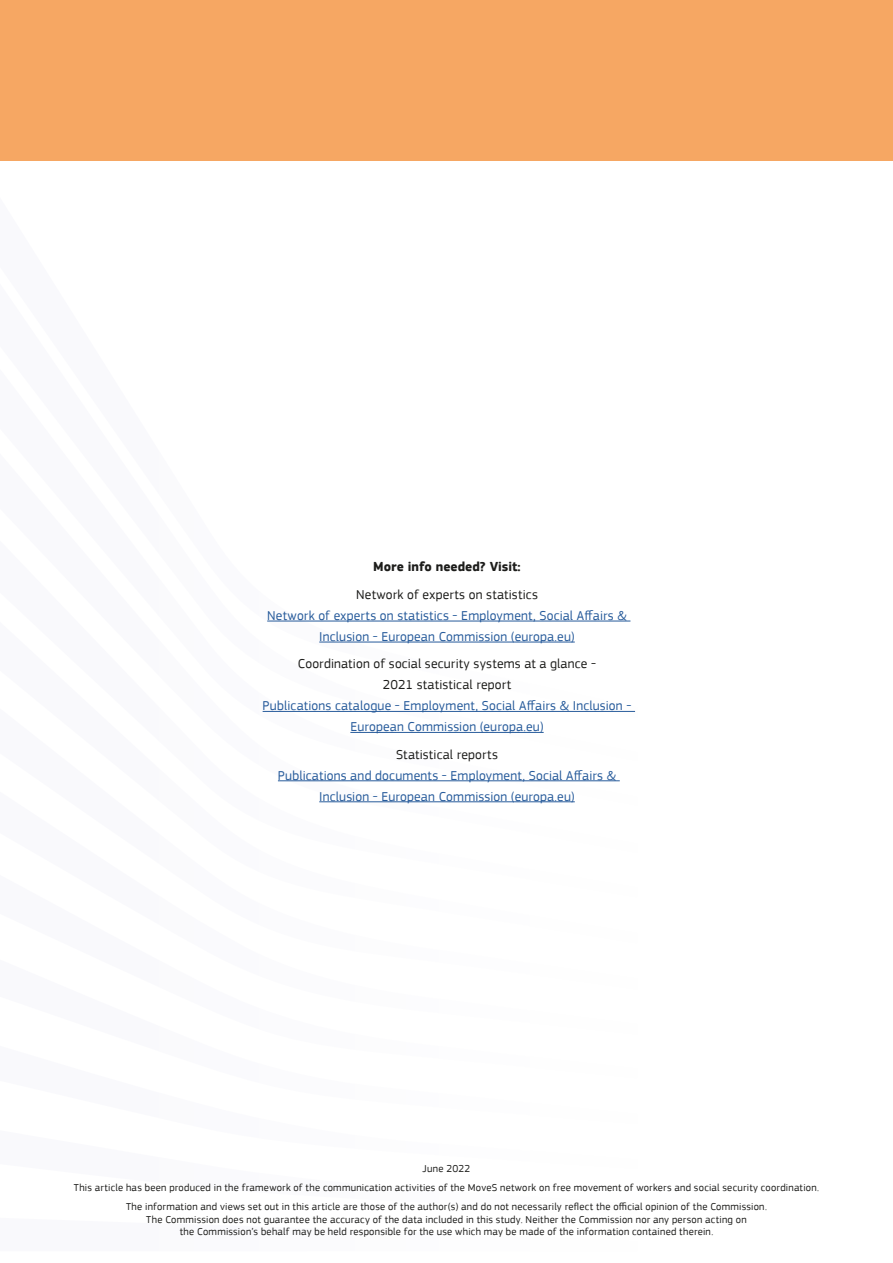
<style>
.page{position:relative;width:893px;height:1263px;background:#fff}
.page>*{position:absolute;margin:0;border:0;box-sizing:border-box;transform-origin:0 0}
.t1{font:13.5px/21px "PF Square Sans Pro";letter-spacing:.015em;color:#275b9b;text-align:center}
.t2{font:13.5px/21px "PF Square Sans Pro";letter-spacing:.015em;color:#1d1d1b;text-align:center}
.t3{font:700 13.5px "PF Square Sans Pro";color:#1d1d1b}
.t4{font:10.5px/18.9px "PF Square Sans Pro";letter-spacing:.025em;color:#1d1d1b;text-align:center}
</style>
<div class="page">
<svg style="left:262px;top:620px;width:374px;height:183px"></svg>
<div style="left:0;top:0;width:893px;height:161px;background:#f6a763"></div>
<hr style="left:267px;top:621px;width:363px;height:1px;background:#275b9b">
<hr style="left:319px;top:642px;width:256px;height:1px;background:#275b9b">
<hr style="left:263px;top:711px;width:372px;height:1px;background:#275b9b">
<hr style="left:350px;top:732px;width:194px;height:1px;background:#275b9b">
<hr style="left:278px;top:780px;width:342px;height:1px;background:#275b9b">
<hr style="left:319px;top:801px;width:256px;height:1px;background:#275b9b">
<p class="t3" style="left:373px;top:559px;width:149px">More info needed? Visit:</p>
<p class="t2" style="left:356px;top:584px;width:183px">Network of experts on statistics</p>
<p class="t1" style="left:267px;top:605px;width:361px">Network of experts on statistics - Employment, Social Affairs &amp;<br>Inclusion - European Commission (europa.eu)</p>
<p class="t2" style="left:298px;top:653px;width:300px">Coordination of social security systems at a glance -<br>2021 statistical report</p>
<p class="t1" style="left:263px;top:695px;width:370px">Publications catalogue - Employment, Social Affairs &amp; Inclusion -<br>European Commission (europa.eu)</p>
<p class="t2" style="left:396px;top:744px;width:103px">Statistical reports</p>
<p class="t1" style="left:278px;top:765px;width:340px">Publications and documents - Employment, Social Affairs &amp;<br>Inclusion - European Commission (europa.eu)</p>
<p class="t4" style="left:74px;top:1159px;width:747px">June 2022<br>This article has been produced in the framework of the communication activities of the MoveS network on free movement of workers and social security coordination.<br>The information and views set out in this article are those of the author(s) and do not necessarily reflect the official opinion of the Commission.</p>
<p class="t4" style="left:146px;top:1213px;width:602px;line-height:12.6px">The Commission does not guarantee the accuracy of the data included in this study. Neither the Commission nor any person acting on the Commission’s behalf may be held responsible for the use which may be made of the information contained therein.</p>
</div>
